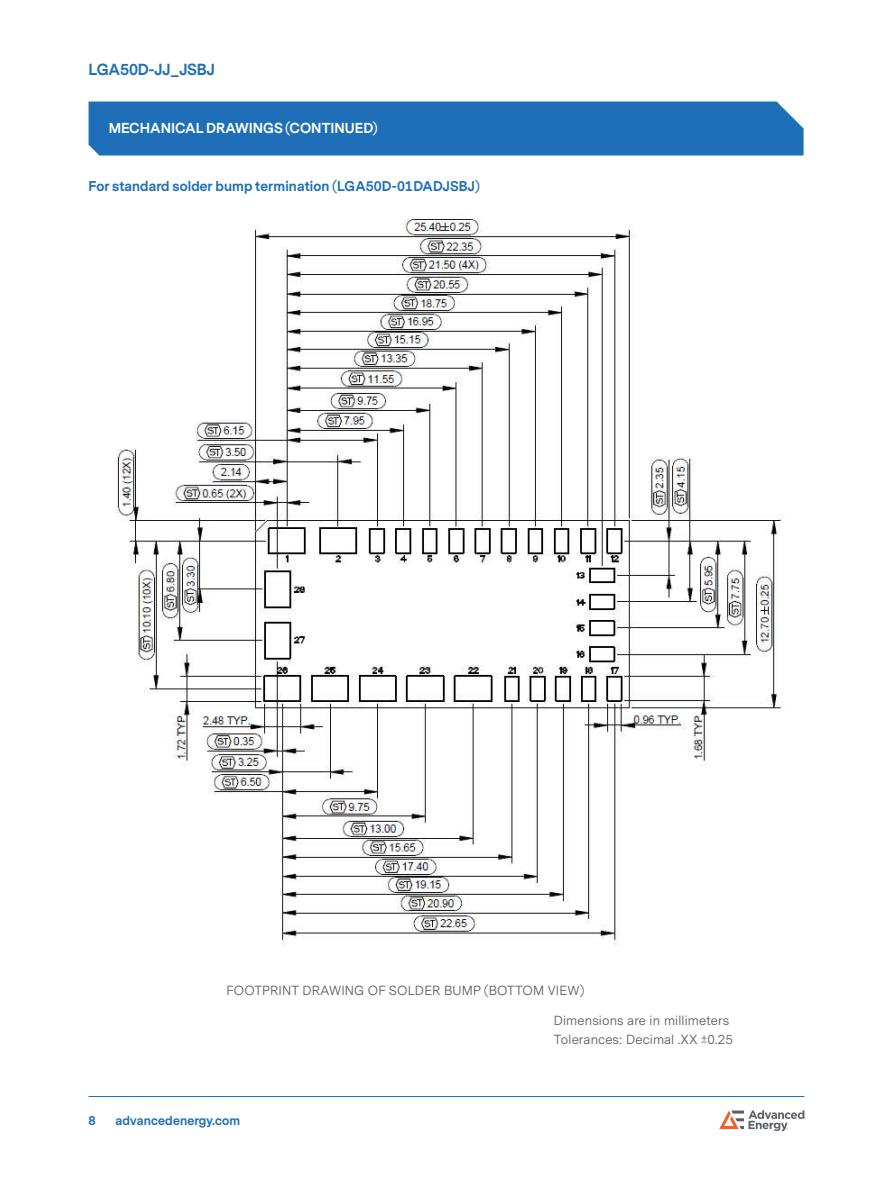
<style>
.page{position:relative;width:893px;height:1188px;background:#fff}
.page>*{position:absolute;margin:0;border:0;box-sizing:border-box;transform-origin:0 0}
.t1{font:700 15px "Messina Sans";letter-spacing:-.01em;color:#1e6fb7}
.t2{font:700 13.5px "Messina Sans";color:#fff}
.t3{font:13.2px/19.8px "Messina Sans";letter-spacing:.01em;color:#5b5b5e}
.t4{font:700 13.2px "Messina Sans";letter-spacing:.01em;color:#1e6fb7}
.t5{font:700 12px "Messina Sans";letter-spacing:.01em;color:#1e6fb7}
</style>
<div class="page">
<hr style="left:89px;top:1096px;width:715px;height:1px;background:#1e6fb7">
<svg style="left:719px;top:1110px;width:85px;height:21px"></svg>
<div style="left:89px;top:102px;width:715px;height:54px;background:#1e6fb7"></div>
<img style="left:115px;top:218px;width:669px;height:728px">
<p class="t1" style="left:89px;top:63px;width:128px">LGA50D-JJ_JSBJ</p>
<p class="t2" style="left:109px;top:121px;width:270px">MECHANICAL DRAWINGS (CONTINUED)</p>
<p class="t4" style="left:89px;top:180px;width:393px">For standard solder bump termination (LGA50D-01DADJSBJ)</p>
<p class="t3" style="left:227px;top:981px;width:359px">FOOTPRINT DRAWING OF SOLDER BUMP (BOTTOM VIEW)</p>
<p class="t5" style="left:89px;top:1115px;width:9px">8</p>
<p class="t5" style="left:116px;top:1115px;width:126px">advancedenergy.com</p>
<p class="t3" style="left:554px;top:1011px;width:181px">Dimensions are in millimeters<br>Tolerances: Decimal .XX ±0.25</p>
</div>
